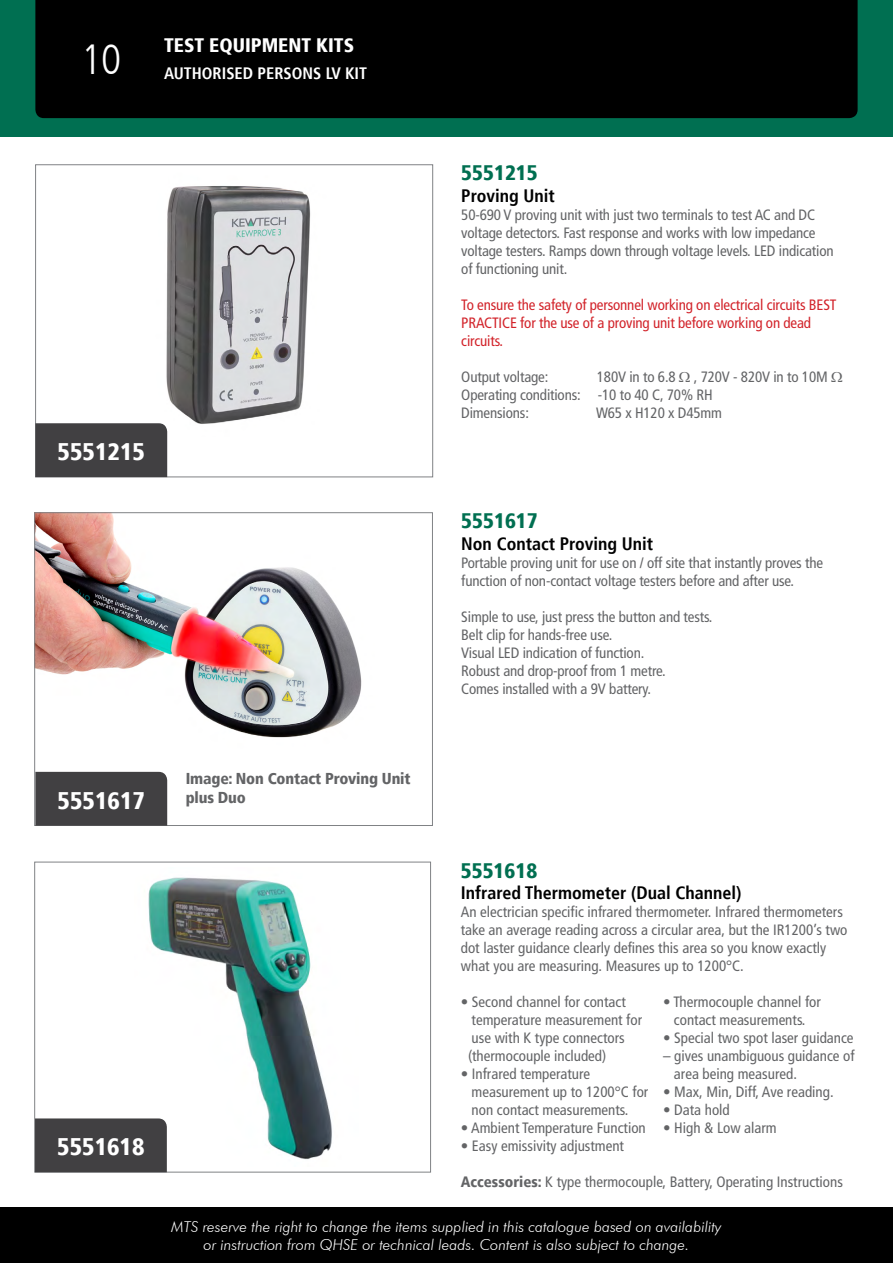
<style>
.page{position:relative;width:893px;height:1263px;background:#fff}
.page>*{position:absolute;margin:0;border:0;box-sizing:border-box;transform-origin:0 0}
.t1{font:300 condensed 42px "Frutiger LT";color:#fff}
.t2{font:900 condensed 24px "Frutiger";color:#fff}
.t3{font:900 condensed 21px "Frutiger";color:#006f51}
.t4{font:900 condensed 19.5px "Frutiger";color:#fff}
.t5{font:700 condensed 18px "Frutiger";color:#000}
.t6{font:700 condensed 16.5px "Frutiger";color:#fff}
.t7{font:900 condensed 15.75px/18.9px "Frutiger LT";letter-spacing:-.01em;color:#636466}
.t8{font:condensed 15px/18px "Frutiger LT";color:#636466}
.t9{font:italic 300 15px/18px "Futura BT";color:#fff;text-align:center}
.t10{font:condensed 15px/18px "Frutiger LT";letter-spacing:-.01em;color:#d2232a}
.s1{font-weight:900}
</style>
<div class="page">
<div style="left:0;top:0;width:893px;height:136px;background:#006f51"></div>
<div style="left:0;top:1208px;width:893px;height:55px;background:#000"></div>
<div style="left:35px;top:0;width:823px;height:118px;background:#000"></div>
<img style="left:166px;top:186px;width:145px;height:251px">
<img style="left:36px;top:514px;width:326px;height:258px">
<div style="left:34px;top:512px;width:399px;height:314px;border:1px solid #808285"></div>
<div style="left:35px;top:423px;width:132px;height:54px;background:#414042"></div>
<div style="left:35px;top:772px;width:132px;height:54px;background:#414042"></div>
<img style="left:148px;top:877px;width:184px;height:283px">
<div style="left:34px;top:862px;width:397px;height:310px;border:1px solid #808285"></div>
<div style="left:35px;top:1118px;width:132px;height:54px;background:#414042"></div>
<h1 class="t1" style="left:81px;top:36px;width:42px">10</h1>
<h3 class="t4" style="left:164px;top:34px;width:192px">TEST EQUIPMENT KITS</h3>
<p class="t6" style="left:164px;top:64px;width:204px">AUTHORISED PERSONS LV KIT</p>
<h2 class="t2" style="left:58px;top:437px;width:89px">5551215</h2>
<h3 class="t3" style="left:461px;top:160px;width:78px">5551215</h3>
<p class="t5" style="left:461px;top:185px;width:95px">Proving Unit</p>
<p class="t8" style="left:461px;top:206px;width:374px">50-690 V proving unit with just two terminals to test AC and DC voltage detectors. Fast response and works with low impedance voltage testers. Ramps down through voltage levels. LED indication of functioning unit.</p>
<p class="t10" style="left:461px;top:296px;width:377px">To ensure the safety of personnel working on electrical circuits BEST<br>PRACTICE for the use of a proving unit before working on dead circuits.</p>
<p class="t8" style="left:461px;top:368px;width:89px">Output voltage:</p>
<p class="t8" style="left:461px;top:368px;width:368px;text-indent:136px">180V in to 6.8 , 720V - 820V in to 10M<br>Operating conditions: -10 to 40 C, 70% RH<br>Dimensions:</p>
<p class="t8" style="left:596px;top:404px;width:127px">W65 x H120 x D45mm</p>
<h3 class="t3" style="left:461px;top:508px;width:78px">5551617</h3>
<p class="t5" style="left:461px;top:533px;width:193px">Non Contact Proving Unit</p>
<p class="t8" style="left:461px;top:554px;width:363px">Portable proving unit for use on / off site that instantly proves the function of non-contact voltage testers before and after use.</p>
<p class="t8" style="left:461px;top:608px;width:253px">Simple to use, just press the button and tests.<br>Belt clip for hands-free use.<br>Visual LED indication of function.<br>Robust and drop-proof from 1 metre.<br>Comes installed with a 9V battery.</p>
<h2 class="t2" style="left:58px;top:786px;width:89px">5551617</h2>
<h2 class="t2" style="left:57px;top:1132px;width:89px">5551618</h2>
<p class="t7" style="left:186px;top:769px;width:226px">Image: Non Contact Proving Unit plus Duo</p>
<h3 class="t3" style="left:461px;top:858px;width:78px">5551618</h3>
<p class="t5" style="left:461px;top:882px;width:282px">Infrared Thermometer (Dual Channel)</p>
<p class="t8" style="left:461px;top:903px;width:388px">An electrician specific infrared thermometer. Infrared thermometers take an average reading across a circular area, but the IR1200’s two dot laster guidance clearly defines this area so you know exactly what you are measuring. Measures up to 1200°C.</p>
<p class="t8" style="left:468px;top:993px;width:176px;text-indent:-7px">• Second channel for contact temperature measurement for use with K type connectors (thermocouple included)</p>
<p class="t8" style="left:472px;top:1065px;width:178px;text-indent:-11px">• Infrared temperature measurement up to 1200°C for non contact measurements.</p>
<p class="t8" style="left:461px;top:1119px;width:186px">• Ambient Temperature Function</p>
<p class="t8" style="left:461px;top:1137px;width:165px">• Easy emissivity adjustment</p>
<p class="t8" style="left:663px;top:993px;width:159px;text-align:center">• Thermocouple channel for contact measurements.</p>
<p class="t8" style="left:663px;top:1029px;width:192px">• Special two spot laser guidance</p>
<p class="t8" style="left:674px;top:1047px;width:182px;text-indent:-11px">– gives unambiguous guidance of area being measured.</p>
<p class="t8" style="left:663px;top:1083px;width:172px">• Max, Min, Diff, Ave reading.</p>
<p class="t8" style="left:663px;top:1101px;width:68px">• Data hold</p>
<p class="t8" style="left:663px;top:1119px;width:115px">• High &amp; Low alarm</p>
<p class="t8" style="left:461px;top:1173px;width:384px"><span class="s1">Accessories:</span> K type thermocouple, Battery, Operating Instructions</p>
<p class="t9" style="left:171px;top:1217px;width:552px">MTS reserve the right to change the items supplied in this catalogue based on availability or instruction from QHSE or technical leads. Content is also subject to change.</p>
</div>
